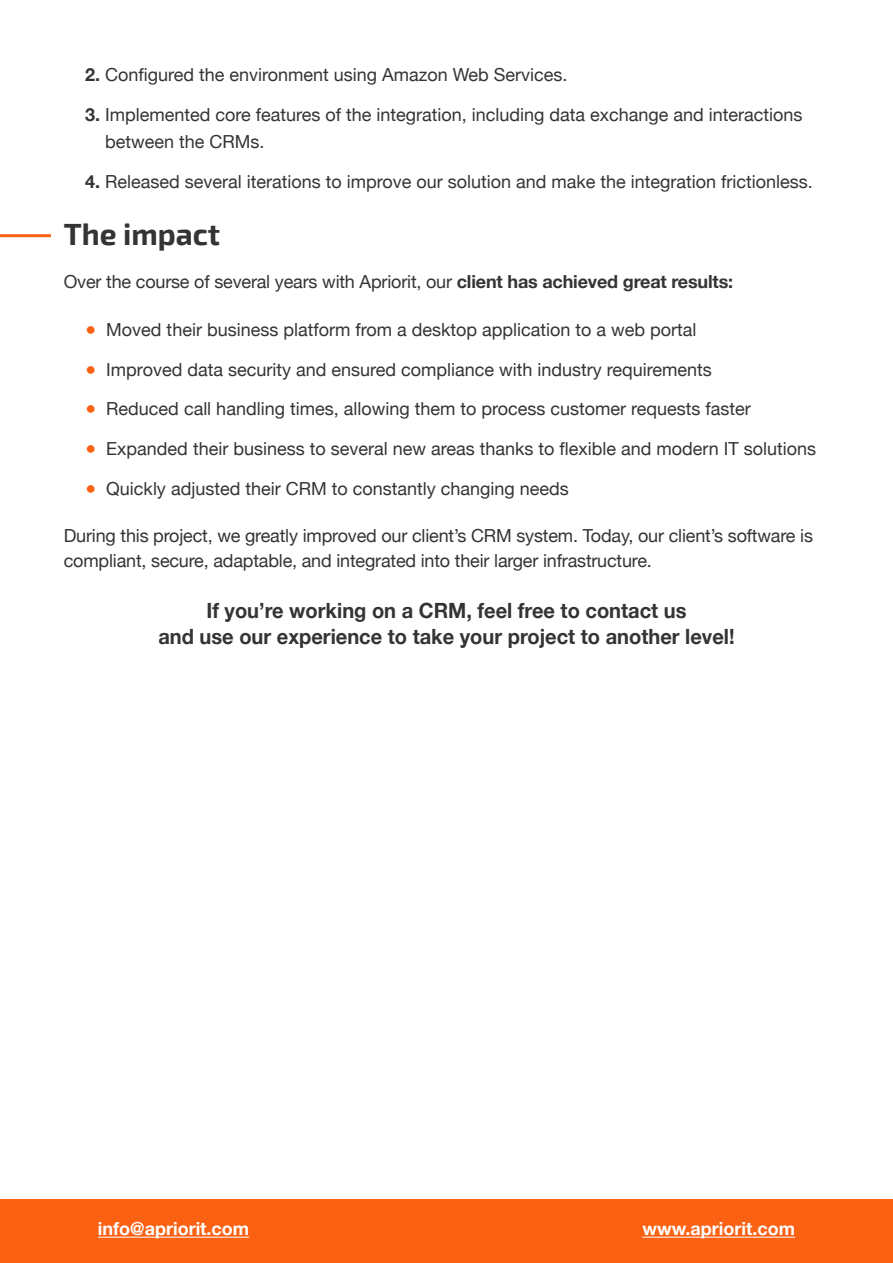
<style>
.page{position:relative;width:893px;height:1263px;background:#fff}
.page>*{position:absolute;margin:0;border:0;box-sizing:border-box;transform-origin:0 0}
.t1{font:700 30px "Exo 2";color:#343434}
.t2{font:700 21px/26.7px "Helvetica Neue";color:#343434;text-align:center;scale:.95 1}
.t3{font:18px/27px "Helvetica Neue";color:#343434}
.t4{font:700 18px "Helvetica Neue";color:#fff}
.s1{font-weight:700}
.s2{font-weight:500;color:#fa6113}
</style>
<div class="page">
<div style="left:0;top:1199px;width:893px;height:64px;background:#fa6113"></div>
<hr style="left:98px;top:1237px;width:151px;height:1px;background:#fff">
<hr style="left:642px;top:1237px;width:153px;height:1px;background:#fff">
<hr style="left:0;top:234px;width:51px;height:3px;background:#fa6113">
<p class="t3" style="left:85px;top:62px;width:484px"><span class="s1">2.</span> Configured the environment using Amazon Web Services.</p>
<p class="t3" style="left:105px;top:102px;width:699px;text-indent:-20px"><span class="s1">3.</span> Implemented core features of the integration, including data exchange and interactions between the CRMs.</p>
<p class="t3" style="left:85px;top:169px;width:729px"><span class="s1">4.</span> Released several iterations to improve our solution and make the integration frictionless.</p>
<h1 class="t1" style="left:64px;top:217px;width:158px">The impact</h1>
<p class="t3" style="left:64px;top:269px;width:671px">Over the course of several years with Apriorit, our <span class="s1">client has achieved great results:</span></p>
<p class="t3" style="left:85px;top:317px;width:613px"><span class="s2">●</span> Moved their business platform from a desktop application to a web portal</p>
<p class="t3" style="left:85px;top:357px;width:628px"><span class="s2">●</span> Improved data security and ensured compliance with industry requirements</p>
<p class="t3" style="left:85px;top:397px;width:667px"><span class="s2">●</span> Reduced call handling times, allowing them to process customer requests faster</p>
<p class="t3" style="left:85px;top:436px;width:733px"><span class="s2">●</span> Expanded their business to several new areas thanks to flexible and modern IT solutions</p>
<p class="t3" style="left:85px;top:476px;width:485px"><span class="s2">●</span> Quickly adjusted their CRM to constantly changing needs</p>
<p class="t3" style="left:64px;top:524px;width:751px;line-height:25.5px">During this project, we greatly improved our client’s CRM system. Today, our client’s software is compliant, secure, adaptable, and integrated into their larger infrastructure.</p>
<p class="t2" style="left:158px;top:597px;width:608px">If you’re working on a CRM, feel free to contact us<br>and use our experience to take your project to another level!</p>
<p class="t4" style="left:98px;top:1215px;width:153px">info@apriorit.com</p>
<p class="t4" style="left:642px;top:1215px;width:154px">www.apriorit.com</p>
</div>
